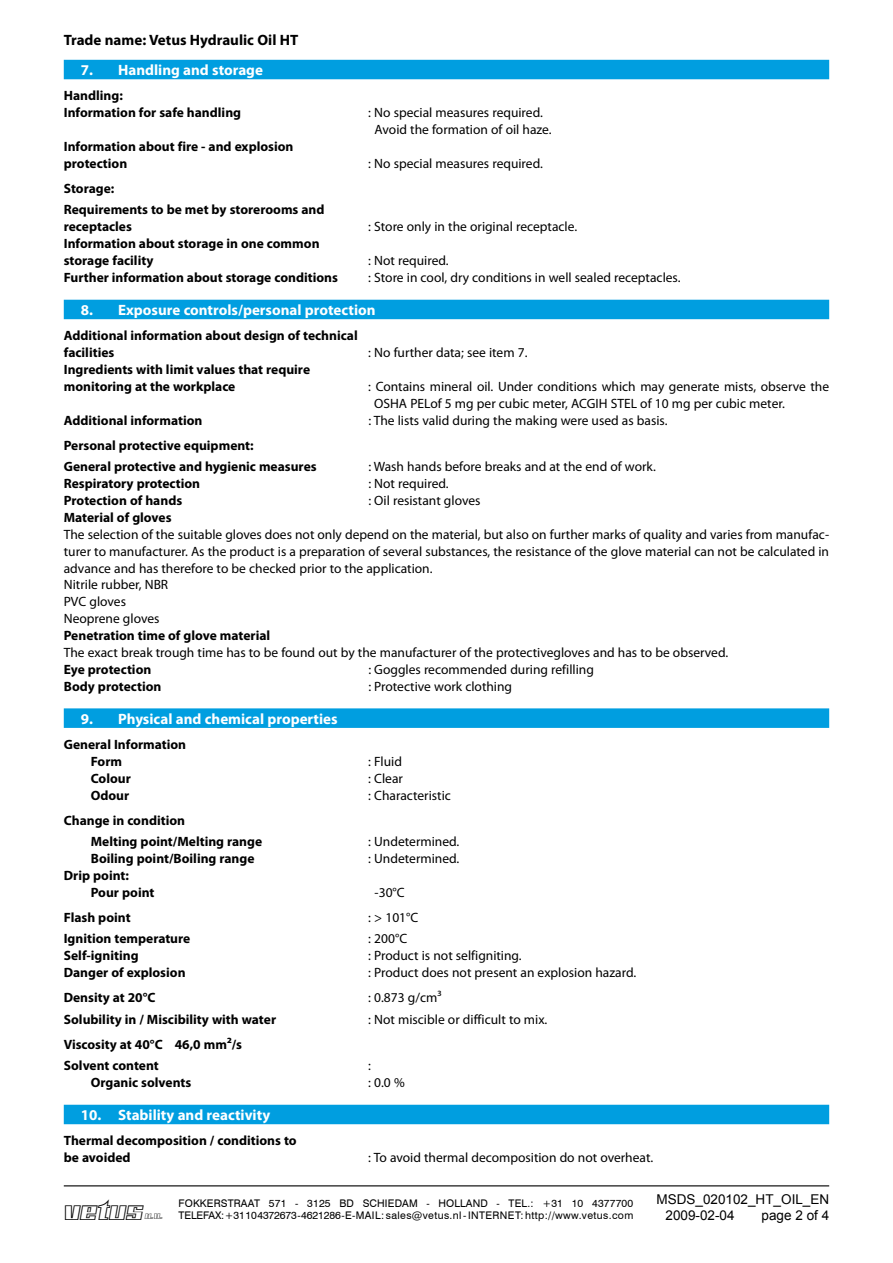
<style>
.page{position:relative;width:893px;height:1263px;background:#fff}
.page>*{position:absolute;margin:0;border:0;box-sizing:border-box;transform-origin:0 0}
.t1{font:24px "Vetus Outline";color:#000}
.t2{font:700 15px "Myriad Pro";color:#fff}
.t3{font:700 15px "Myriad Pro";color:#000}
.t4{font:13.5px/16.8px "Myriad Pro";color:#000}
.t5{font:700 13.5px/16.8px "Myriad Pro";color:#000}
.t6{font:13.5px/16.5px "Arial";color:#000}
.t7{font:10.5px "Swiss 721 BT";letter-spacing:.035em;color:#000}
.t8{font:10.5px "Swiss 721 BT";letter-spacing:.015em;color:#000}
.t9{font:9px "Vetus Outline";color:#000}
</style>
<div class="page">
<hr style="left:64px;top:1185px;width:765px;height:1px;background:#000">
<div style="left:64px;top:60px;width:765px;height:19px;background:#009ee0"></div>
<div style="left:64px;top:300px;width:765px;height:19px;background:#009ee0"></div>
<div style="left:64px;top:708px;width:765px;height:20px;background:#009ee0"></div>
<div style="left:64px;top:1105px;width:765px;height:19px;background:#009ee0"></div>
<p class="t3" style="left:64px;top:30px;width:236px">Trade name: Vetus Hydraulic Oil HT</p>
<p class="t2" style="left:81px;top:60px;width:184px">7. Handling and storage</p>
<p class="t5" style="left:64px;top:87px;width:179px">Handling:<br>Information for safe handling</p>
<p class="t5" style="left:64px;top:138px;width:231px">Information about fire - and explosion protection</p>
<p class="t4" style="left:375px;top:104px;width:179px;text-indent:-6px">: No special measures required.<br>Avoid the formation of oil haze.</p>
<p class="t4" style="left:368px;top:155px;width:176px">: No special measures required.</p>
<p class="t5" style="left:64px;top:178px;width:262px;line-height:21.1px">Storage:<br>Requirements to be met by storerooms and</p>
<p class="t5" style="left:64px;top:218px;width:70px">receptacles</p>
<p class="t4" style="left:368px;top:218px;width:210px">: Store only in the original receptacle.</p>
<p class="t5" style="left:64px;top:235px;width:257px">Information about storage in one common storage facility</p>
<p class="t4" style="left:368px;top:252px;width:82px">: Not required.</p>
<p class="t5" style="left:64px;top:269px;width:276px">Further information about storage conditions</p>
<p class="t4" style="left:368px;top:269px;width:314px">: Store in cool, dry conditions in well sealed receptacles.</p>
<p class="t2" style="left:81px;top:300px;width:296px">8. Exposure controls/personal protection</p>
<p class="t5" style="left:64px;top:327px;width:296px">Additional information about design of technical facilities</p>
<p class="t4" style="left:368px;top:344px;width:161px">: No further data; see item 7.</p>
<p class="t5" style="left:64px;top:361px;width:248px">Ingredients with limit values that require monitoring at the workplace</p>
<p class="t4" style="left:374px;top:378px;width:456px;text-indent:-6px">: Contains mineral oil. Under conditions which may generate mists, observe the<br>OSHA PELof 5 mg per cubic meter, ACGIH STEL of 10 mg per cubic meter.</p>
<p class="t5" style="left:64px;top:411px;width:140px">Additional information</p>
<p class="t4" style="left:368px;top:412px;width:301px">: The lists valid during the making were used as basis.</p>
<p class="t5" style="left:64px;top:434px;width:254px;line-height:21.1px">Personal protective equipment:<br>General protective and hygienic measures</p>
<p class="t4" style="left:368px;top:458px;width:289px">: Wash hands before breaks and at the end of work.</p>
<p class="t5" style="left:64px;top:475px;width:138px">Respiratory protection</p>
<p class="t4" style="left:368px;top:475px;width:82px">: Not required.</p>
<p class="t5" style="left:64px;top:492px;width:120px">Protection of hands</p>
<p class="t4" style="left:368px;top:492px;width:114px">: Oil resistant gloves</p>
<p class="t5" style="left:64px;top:508px;width:109px">Material of gloves</p>
<p class="t4" style="left:64px;top:526px;width:767px">The selection of the suitable gloves does not only depend on the material, but also on further marks of quality and varies from manufac&shy;turer to manufacturer. As the product is a preparation of several substances, the resistance of the glove material can not be calculated in advance and has therefore to be checked prior to the application.<br>Nitrile rubber, NBR<br>PVC gloves<br>Neoprene gloves</p>
<p class="t5" style="left:64px;top:627px;width:208px">Penetration time of glove material</p>
<p class="t4" style="left:64px;top:644px;width:666px">The exact break trough time has to be found out by the manufacturer of the protectivegloves and has to be observed.</p>
<p class="t5" style="left:64px;top:660px;width:89px">Eye protection</p>
<p class="t4" style="left:368px;top:661px;width:227px">: Goggles recommended during refilling</p>
<p class="t5" style="left:64px;top:677px;width:99px">Body protection</p>
<p class="t4" style="left:368px;top:677px;width:145px">: Protective work clothing</p>
<p class="t2" style="left:81px;top:709px;width:258px">9. Physical and chemical properties</p>
<p class="t5" style="left:91px;top:736px;width:97px;text-indent:-27px">General Information<br>Form</p>
<p class="t4" style="left:368px;top:753px;width:35px">: Fluid</p>
<p class="t5" style="left:91px;top:769px;width:42px">Colour</p>
<p class="t4" style="left:368px;top:770px;width:36px">: Clear</p>
<p class="t5" style="left:91px;top:786px;width:40px">Odour</p>
<p class="t4" style="left:368px;top:786px;width:84px">: Characteristic</p>
<p class="t5" style="left:91px;top:809px;width:173px;line-height:21.1px;text-indent:-27px">Change in condition<br>Melting point/Melting range</p>
<p class="t4" style="left:368px;top:833px;width:93px">: Undetermined.</p>
<p class="t5" style="left:91px;top:850px;width:165px">Boiling point/Boiling range</p>
<p class="t4" style="left:368px;top:850px;width:93px">: Undetermined.</p>
<p class="t5" style="left:91px;top:866px;width:65px;text-indent:-27px">Drip point:<br>Pour point</p>
<p class="t4" style="left:375px;top:884px;width:32px">-30°C</p>
<p class="t5" style="left:64px;top:909px;width:68px">Flash point</p>
<p class="t4" style="left:368px;top:909px;width:52px">: &gt; 101°C</p>
<p class="t5" style="left:64px;top:930px;width:128px">Ignition temperature</p>
<p class="t4" style="left:368px;top:930px;width:40px">: 200°C</p>
<p class="t5" style="left:64px;top:947px;width:76px">Self-igniting</p>
<p class="t4" style="left:368px;top:947px;width:155px">: Product is not selfigniting.</p>
<p class="t5" style="left:64px;top:964px;width:123px">Danger of explosion</p>
<p class="t4" style="left:368px;top:964px;width:269px">: Product does not present an explosion hazard.</p>
<p class="t5" style="left:64px;top:989px;width:93px">Density at 20°C</p>
<p class="t4" style="left:368px;top:989px;width:75px">: 0.873 g/cm³</p>
<p class="t5" style="left:64px;top:1010px;width:214px">Solubility in / Miscibility with water</p>
<p class="t4" style="left:368px;top:1010px;width:181px">: Not miscible or difficult to mix.</p>
<p class="t5" style="left:64px;top:1033px;width:180px;line-height:21.1px">Viscosity at 40°C 46,0 mm²/s<br>Solvent content</p>
<p class="t4" style="left:368px;top:1057px;width:4px">:</p>
<p class="t5" style="left:91px;top:1073px;width:102px">Organic solvents</p>
<p class="t4" style="left:368px;top:1074px;width:38px">: 0.0 %</p>
<p class="t2" style="left:81px;top:1105px;width:191px">10. Stability and reactivity</p>
<p class="t5" style="left:64px;top:1132px;width:234px">Thermal decomposition / conditions to be avoided</p>
<p class="t4" style="left:368px;top:1149px;width:286px">: To avoid thermal decomposition do not overheat.</p>
<h1 class="t1" style="left:65px;top:1199px;width:79px">vetus</h1>
<p class="t8" style="left:179px;top:1197px;width:456px">FOKKERSTRAAT 571 - 3125 BD SCHIEDAM - HOLLAND - TEL.: +31 10 4377700</p>
<p class="t9" style="left:145px;top:1211px;width:19px">n.v.</p>
<p class="t7" style="left:179px;top:1209px;width:456px">TELEFAX: +31 10 4372673 - 4621286 - E-MAIL: sales@vetus.nl - INTERNET: http://www.vetus.com</p>
<p class="t6" style="left:666px;top:1191px;width:165px;text-indent:-9px">MSDS_020102_HT_OIL_EN<br>2009-02-04</p>
<p class="t6" style="left:762px;top:1207px;width:69px">page 2 of 4</p>
</div>
